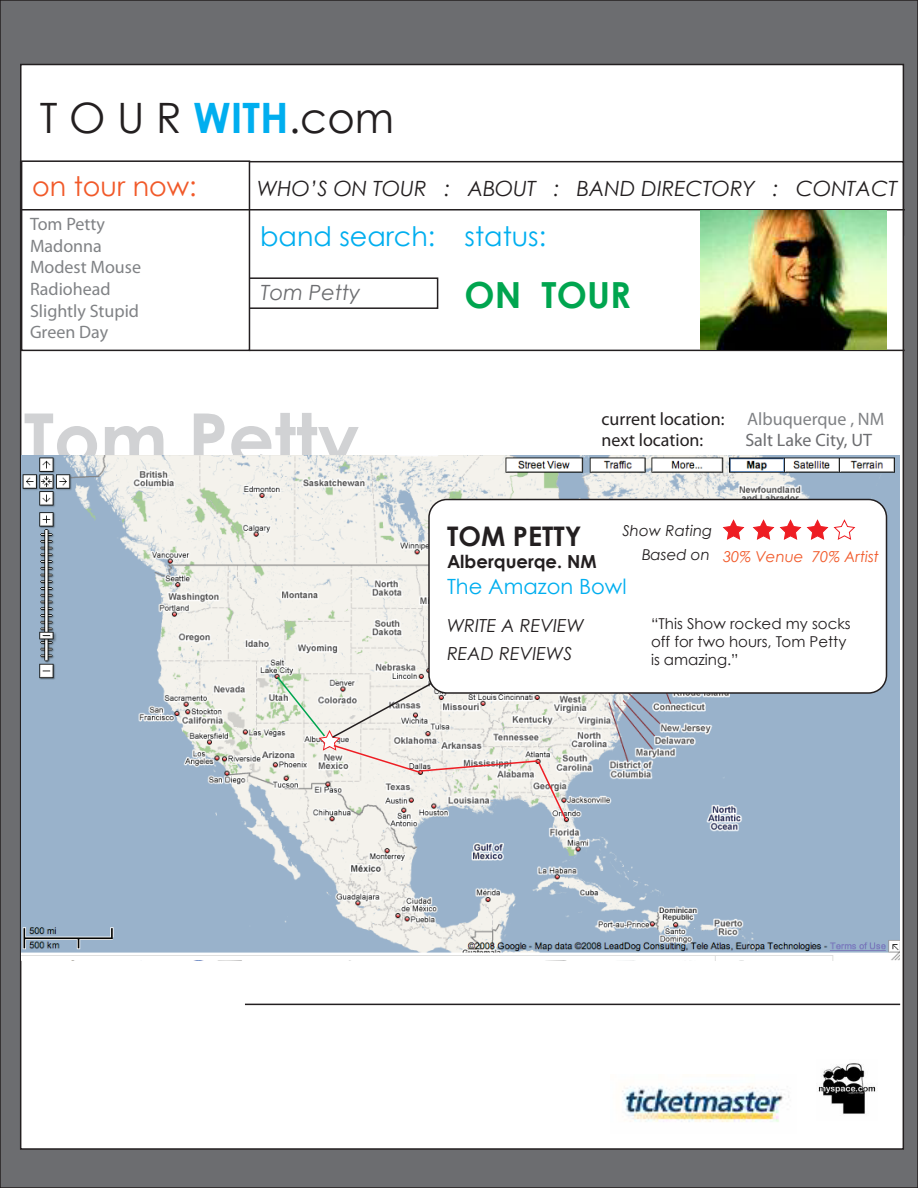
<style>
.page{position:relative;width:918px;height:1188px;background:#6c6d70}
.page>*{position:absolute;margin:0;border:0;box-sizing:border-box;transform-origin:0 0}
.t1{font:700 72px "Century Gothic";color:#d1d2d4}
.t2{font:41.85px "Century Gothic";color:#231f20}
.t3{font:700 36px "Century Gothic";color:#00a54f}
.t4{font:27px "Century Gothic";color:#00aeef}
.t5{font:27px "Century Gothic";color:#f15929}
.t6{font:700 27px "Century Gothic";color:#231f20}
.t7{font:italic 21px "Century Gothic";color:#231f20}
.t8{font:21px "Century Gothic";color:#00aeef}
.t9{font:italic 21px "Century Gothic";color:#6c6d70}
.t10{font:18px/21.6px "Myriad Pro";color:#808285}
.t11{font:18px "Myriad Pro";color:#231f20}
.t12{font:italic 18px/28.5px "Century Gothic";color:#231f20}
.t13{font:18px "Myriad Pro";color:#6c6d70}
.t14{font:700 18px "Century Gothic";color:#231f20}
.t15{font:15px/18px "Century Gothic";color:#231f20}
.t16{font:italic 15px/26.1px "Century Gothic";color:#231f20}
.s1{font-weight:700;color:#00aeef}
.s2{color:#f15929}
</style>
<div class="page">
<div style="left:20px;top:64px;width:884px;height:172px;background:#fff;border:2px solid #231f20"></div>
<div style="left:20px;top:161px;width:884px;height:989px;background:#fff;border:2px solid #231f20"></div>
<div style="left:247px;top:277px;width:191px;height:32px;background:#fff;border:2px solid #231f20"></div>
<hr style="left:249px;top:350px;width:656px;height:1px;background:#231f20">
<hr style="left:245px;top:1004px;width:655px;height:1px;background:#231f20">
<div style="left:21px;top:160px;width:229px;height:191px;background:#fff;border:2px solid #231f20"></div>
<img style="left:21px;top:456px;width:878px;height:505px">
<hr style="left:22px;top:209px;width:883px;height:2px;background:#231f20">
<img style="left:700px;top:210px;width:186px;height:140px">
<div style="left:429px;top:500px;width:457px;height:193px;background:#fff;border-radius:18px"></div>
<div style="left:428px;top:499px;width:459px;height:195px;border:2px solid #231f20;border-radius:18px"></div>
<svg style="left:752px;top:519px;width:104px;height:21px"></svg>
<svg style="left:722px;top:519px;width:23px;height:21px"></svg>
<svg style="left:275px;top:675px;width:292px;height:146px;background:#e0deda"></svg>
<img style="left:818px;top:1063px;width:58px;height:51px">
<img style="left:622px;top:1086px;width:167px;height:36px">
<h2 class="t2" style="left:40px;top:92px;width:356px">T O U R <span class="s1">WITH</span>.com</h2>
<h3 class="t5" style="left:32px;top:170px;width:166px">on tour now:</h3>
<p class="t10" style="left:30px;top:213px;width:113px">Tom Petty<br>Madonna<br>Modest Mouse<br>Radiohead<br>Slightly Stupid<br>Green Day</p>
<p class="t7" style="left:257px;top:176px;width:642px">WHO’S ON TOUR : ABOUT : BAND DIRECTORY : CONTACT</p>
<h3 class="t4" style="left:260px;top:220px;width:287px">band search: status:</h3>
<p class="t9" style="left:261px;top:280px;width:101px">Tom Petty</p>
<h3 class="t3" style="left:465px;top:272px;width:168px">ON TOUR</h3>
<h1 class="t1" style="left:24px;top:394px;width:337px">Tom Petty</h1>
<p class="t11" style="left:602px;top:407px;width:124px">current location:</p>
<p class="t10" style="left:747px;top:407px;width:138px">Albuquerque , NM</p>
<p class="t11" style="left:602px;top:429px;width:103px">next location:</p>
<p class="t13" style="left:745px;top:429px;width:128px">Salt Lake City, UT</p>
<h3 class="t6" style="left:447px;top:520px;width:136px">TOM PETTY</h3>
<p class="t14" style="left:447px;top:550px;width:151px">Alberquerqe. NM</p>
<p class="t16" style="left:642px;top:517px;width:239px;text-indent:-20px">Show Rating<br>Based on <span class="s2">30% Venue 70% Artist</span></p>
<p class="t8" style="left:447px;top:574px;width:181px">The Amazon Bowl</p>
<p class="t12" style="left:447px;top:610px;width:139px">WRITE A REVIEW<br>READ REVIEWS</p>
<p class="t15" style="left:651px;top:614px;width:201px">“This Show rocked my socks off for two hours, Tom Petty is amazing.”</p>
</div>
